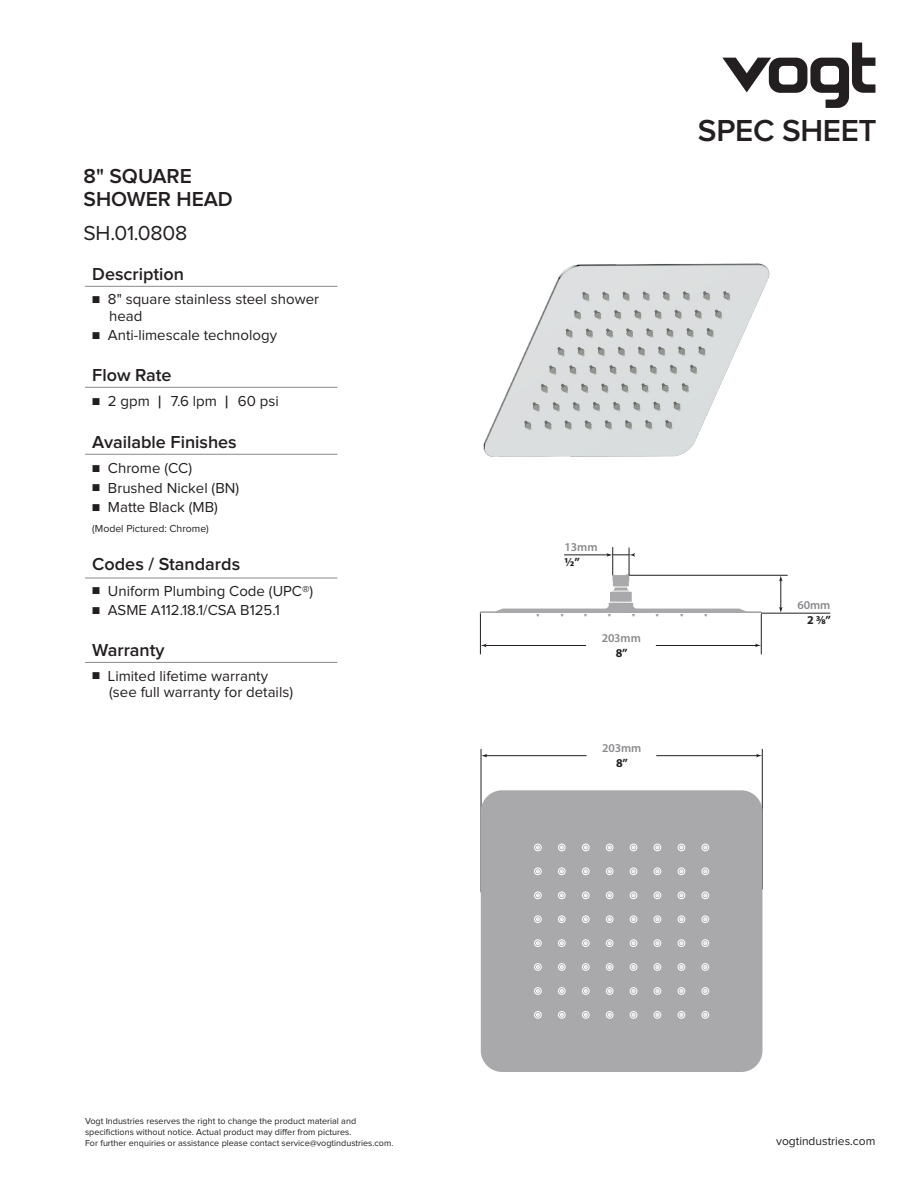
<style>
.page{position:relative;width:918px;height:1188px;background:#fff}
.page>*{position:absolute;margin:0;border:0;box-sizing:border-box;transform-origin:0 0}
.t1{font:600 31.5px "Proxima Nova";letter-spacing:-.01em;color:#231f20}
.t2{font:600 21px "Proxima Nova";color:#231f20}
.t3{font:21px "Proxima Nova";letter-spacing:-.01em;color:#231f20}
.t4{font:600 18px "Proxima Nova";color:#231f20}
.t5{font:15px "Proxima Nova";color:#231f20}
.t6{font:600 12px "Myriad Pro";letter-spacing:-.01em;color:#8a8a8e}
.t7{font:12px "Proxima Nova";color:#231f20}
.t8{font:700 12px "Myriad Pro";color:#231f20}
.t9{font:10.5px "Proxima Nova";color:#231f20}
.t10{font:9px "Proxima Nova";color:#231f20}
.s1{font-size:12px}
.s2{font-weight:600;font-size:18px}
</style>
<div class="page">
<img style="left:483px;top:263px;width:287px;height:194px">
<hr style="left:480px;top:612px;width:1px;height:42px;background:#231f20">
<hr style="left:761px;top:613px;width:1px;height:41px;background:#231f20">
<hr style="left:626px;top:575px;width:162px;height:1px;background:#231f20">
<hr style="left:483px;top:755px;width:104px;height:1px;background:#231f20">
<hr style="left:656px;top:755px;width:102px;height:1px;background:#231f20">
<hr style="left:762px;top:749px;width:1px;height:140px;background:#231f20">
<hr style="left:481px;top:749px;width:1px;height:143px;background:#231f20">
<hr style="left:485px;top:645px;width:101px;height:1px;background:#231f20">
<hr style="left:761px;top:613px;width:69px;height:1px;background:#231f20">
<hr style="left:781px;top:578px;width:1px;height:33px;background:#231f20">
<hr style="left:656px;top:645px;width:102px;height:1px;background:#231f20">
<svg style="left:481px;top:644px;width:6px;height:3px"></svg>
<svg style="left:779px;top:607px;width:4px;height:6px"></svg>
<svg style="left:779px;top:575px;width:4px;height:6px"></svg>
<svg style="left:755px;top:644px;width:6px;height:3px"></svg>
<svg style="left:481px;top:754px;width:6px;height:3px"></svg>
<svg style="left:756px;top:754px;width:6px;height:3px"></svg>
<svg style="left:480px;top:547px;width:282px;height:69px"></svg>
<hr style="left:481px;top:613px;width:280px;height:1px;background:#fff">
<hr style="left:603px;top:602px;width:37px;height:1px;background:#fff">
<svg style="left:722px;top:43px;width:153px;height:65px"></svg>
<hr style="left:85px;top:286px;width:252px;height:1px;background:#8a8a8e">
<hr style="left:85px;top:387px;width:252px;height:1px;background:#8a8a8e">
<hr style="left:85px;top:454px;width:252px;height:1px;background:#8a8a8e">
<hr style="left:85px;top:578px;width:252px;height:1px;background:#8a8a8e">
<div style="left:481px;top:790px;width:281px;height:282px;background:#a9a8aa"></div>
<svg style="left:701px;top:1011px;width:8px;height:8px"></svg>
<svg style="left:678px;top:1011px;width:7px;height:8px"></svg>
<svg style="left:654px;top:1011px;width:7px;height:8px"></svg>
<svg style="left:630px;top:1011px;width:7px;height:8px"></svg>
<svg style="left:606px;top:1011px;width:8px;height:8px"></svg>
<svg style="left:582px;top:1011px;width:8px;height:8px"></svg>
<svg style="left:558px;top:1011px;width:8px;height:8px"></svg>
<svg style="left:534px;top:1011px;width:8px;height:8px"></svg>
<svg style="left:701px;top:987px;width:8px;height:8px"></svg>
<svg style="left:678px;top:987px;width:7px;height:8px"></svg>
<svg style="left:701px;top:963px;width:8px;height:8px"></svg>
<svg style="left:678px;top:963px;width:7px;height:8px"></svg>
<svg style="left:701px;top:939px;width:8px;height:8px"></svg>
<svg style="left:678px;top:939px;width:7px;height:8px"></svg>
<svg style="left:701px;top:891px;width:8px;height:8px"></svg>
<svg style="left:701px;top:915px;width:8px;height:8px"></svg>
<svg style="left:678px;top:915px;width:7px;height:8px"></svg>
<svg style="left:678px;top:891px;width:7px;height:8px"></svg>
<svg style="left:654px;top:987px;width:7px;height:8px"></svg>
<svg style="left:630px;top:987px;width:7px;height:8px"></svg>
<svg style="left:654px;top:963px;width:7px;height:8px"></svg>
<svg style="left:630px;top:963px;width:7px;height:8px"></svg>
<svg style="left:606px;top:987px;width:8px;height:8px"></svg>
<svg style="left:582px;top:987px;width:8px;height:8px"></svg>
<svg style="left:558px;top:987px;width:8px;height:8px"></svg>
<svg style="left:606px;top:963px;width:8px;height:8px"></svg>
<svg style="left:582px;top:963px;width:8px;height:8px"></svg>
<svg style="left:558px;top:963px;width:8px;height:8px"></svg>
<svg style="left:654px;top:939px;width:7px;height:8px"></svg>
<svg style="left:630px;top:939px;width:7px;height:8px"></svg>
<svg style="left:654px;top:915px;width:7px;height:8px"></svg>
<svg style="left:654px;top:891px;width:7px;height:8px"></svg>
<svg style="left:630px;top:915px;width:7px;height:8px"></svg>
<svg style="left:630px;top:891px;width:7px;height:8px"></svg>
<svg style="left:606px;top:939px;width:8px;height:8px"></svg>
<svg style="left:582px;top:939px;width:8px;height:8px"></svg>
<svg style="left:558px;top:939px;width:8px;height:8px"></svg>
<svg style="left:606px;top:915px;width:8px;height:8px"></svg>
<svg style="left:606px;top:891px;width:8px;height:8px"></svg>
<svg style="left:582px;top:915px;width:8px;height:8px"></svg>
<svg style="left:558px;top:915px;width:8px;height:8px"></svg>
<svg style="left:582px;top:891px;width:8px;height:8px"></svg>
<svg style="left:558px;top:891px;width:8px;height:8px"></svg>
<svg style="left:701px;top:867px;width:8px;height:8px"></svg>
<svg style="left:678px;top:867px;width:7px;height:8px"></svg>
<svg style="left:701px;top:844px;width:8px;height:7px"></svg>
<svg style="left:678px;top:844px;width:7px;height:7px"></svg>
<svg style="left:654px;top:867px;width:7px;height:8px"></svg>
<svg style="left:630px;top:867px;width:7px;height:8px"></svg>
<svg style="left:654px;top:844px;width:7px;height:7px"></svg>
<svg style="left:630px;top:844px;width:7px;height:7px"></svg>
<svg style="left:606px;top:867px;width:8px;height:8px"></svg>
<svg style="left:558px;top:867px;width:8px;height:8px"></svg>
<svg style="left:582px;top:867px;width:8px;height:8px"></svg>
<svg style="left:606px;top:844px;width:8px;height:7px"></svg>
<svg style="left:558px;top:844px;width:8px;height:7px"></svg>
<svg style="left:582px;top:844px;width:8px;height:7px"></svg>
<svg style="left:534px;top:987px;width:8px;height:8px"></svg>
<svg style="left:534px;top:963px;width:8px;height:8px"></svg>
<svg style="left:534px;top:939px;width:8px;height:8px"></svg>
<svg style="left:534px;top:915px;width:8px;height:8px"></svg>
<svg style="left:534px;top:891px;width:8px;height:8px"></svg>
<svg style="left:534px;top:867px;width:8px;height:8px"></svg>
<svg style="left:534px;top:844px;width:8px;height:7px"></svg>
<hr style="left:85px;top:662px;width:252px;height:1px;background:#8a8a8e">
<p class="t2" style="left:84px;top:167px;width:110px">8" SQUARE</p>
<p class="t2" style="left:84px;top:189px;width:151px">SHOWER HEAD</p>
<p class="t3" style="left:84px;top:224px;width:105px">SH.01.0808</p>
<p class="t4" style="left:92px;top:266px;width:93px">Description</p>
<p class="t5" style="left:92px;top:293px;width:228px"><span class="s1">■</span> 8" square stainless steel shower</p>
<p class="t5" style="left:109px;top:309px;width:35px">head</p>
<p class="t5" style="left:92px;top:329px;width:186px"><span class="s1">■</span> Anti-limescale technology</p>
<p class="t4" style="left:92px;top:367px;width:81px">Flow Rate</p>
<p class="t5" style="left:92px;top:394px;width:188px"><span class="s1">■</span> 2 gpm <span class="s2">|</span> 7.6 lpm <span class="s2">|</span> 60 psi</p>
<p class="t4" style="left:92px;top:434px;width:146px">Available Finishes</p>
<p class="t5" style="left:92px;top:461px;width:101px"><span class="s1">■</span> Chrome (CC)</p>
<p class="t5" style="left:92px;top:481px;width:148px"><span class="s1">■</span> Brushed Nickel (BN)</p>
<p class="t5" style="left:92px;top:500px;width:127px"><span class="s1">■</span> Matte Black (MB)</p>
<p class="t9" style="left:92px;top:523px;width:118px">(Model Pictured: Chrome)</p>
<p class="t4" style="left:92px;top:556px;width:149px">Codes / Standards</p>
<p class="t5" style="left:92px;top:584px;width:223px"><span class="s1">■</span> Uniform Plumbing Code (UPC®)</p>
<p class="t5" style="left:92px;top:603px;width:189px"><span class="s1">■</span> ASME A112.18.1/CSA B125.1</p>
<p class="t4" style="left:92px;top:641px;width:74px">Warranty</p>
<p class="t5" style="left:92px;top:669px;width:177px"><span class="s1">■</span> Limited lifetime warranty</p>
<p class="t5" style="left:109px;top:686px;width:185px">(see full warranty for details)</p>
<p class="t10" style="left:85px;top:1117px;width:273px">Vogt Industries reserves the right to change the product material and</p>
<p class="t10" style="left:85px;top:1128px;width:268px">specifictions without notice. Actual product may differ from pictures.</p>
<p class="t10" style="left:85px;top:1139px;width:310px">For further enquiries or assistance please contact service@vogtindustries.com.</p>
<p class="t1" style="left:698px;top:116px;width:180px">SPEC SHEET</p>
<p class="t6" style="left:565px;top:539px;width:34px">13mm</p>
<p class="t8" style="left:565px;top:554px;width:17px">1/2”</p>
<p class="t6" style="left:602px;top:631px;width:41px">203mm</p>
<p class="t8" style="left:616px;top:645px;width:13px">8”</p>
<p class="t6" style="left:602px;top:740px;width:41px">203mm</p>
<p class="t8" style="left:616px;top:755px;width:13px">8”</p>
<p class="t6" style="left:797px;top:598px;width:34px">60mm</p>
<p class="t8" style="left:807px;top:612px;width:25px">2 3/8”</p>
<p class="t7" style="left:776px;top:1136px;width:101px">vogtindustries.com</p>
</div>
